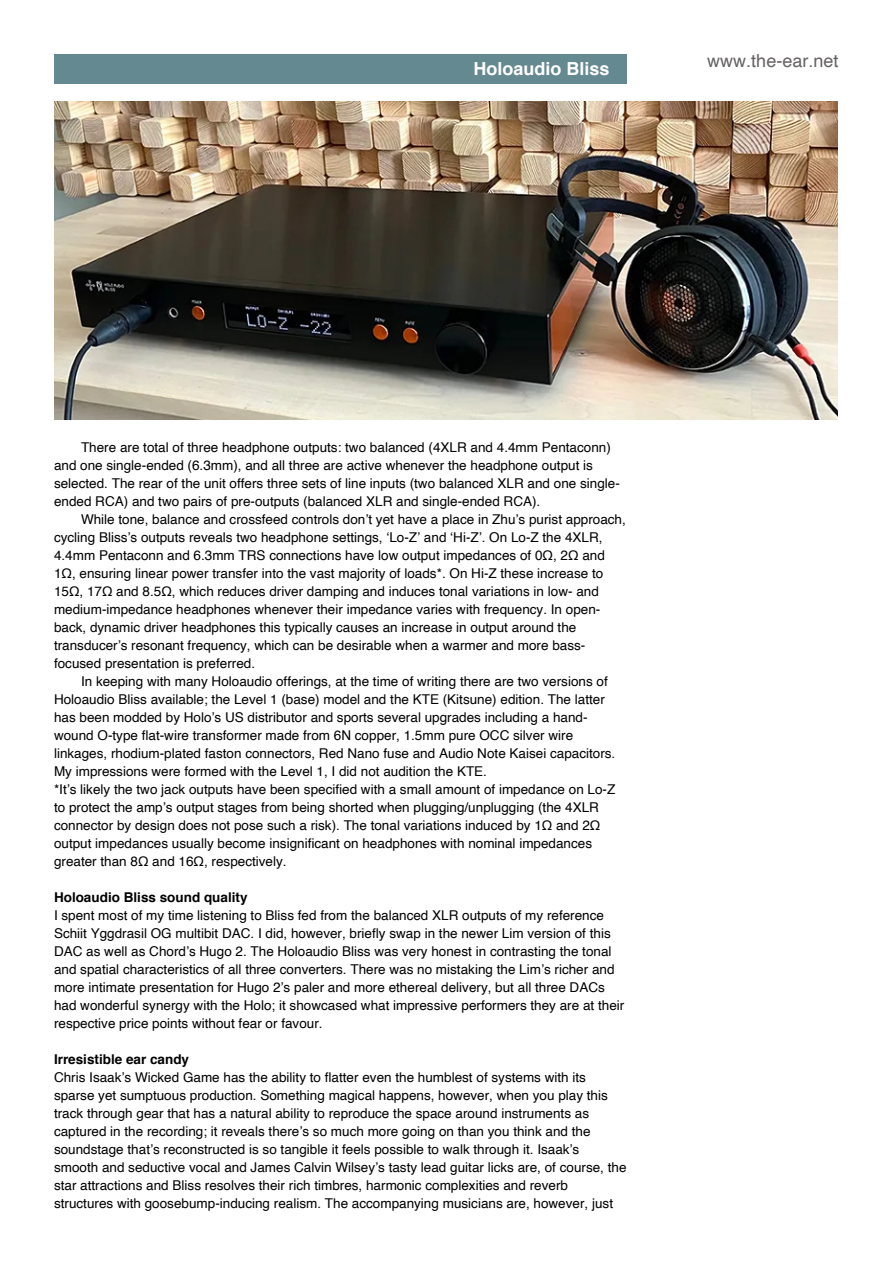
<style>
.page{position:relative;width:893px;height:1263px;background:#fff}
.page>*{position:absolute;margin:0;border:0;box-sizing:border-box;transform-origin:0 0}
.t1{font:18px "Helvetica";color:#656263}
.t2{font:700 18px "Helvetica";color:#fff}
.t3{font:13.5px/18px "Helvetica";color:#000}
.t4{font:700 13.5px "Helvetica";color:#000}
</style>
<div class="page">
<div style="left:54px;top:54px;width:573px;height:30px;background:#648991"></div>
<img style="left:54px;top:101px;width:783px;height:319px">
<h1 class="t2" style="left:473px;top:54px;width:138px">Holoaudio Bliss</h1>
<h1 class="t1" style="left:707px;top:47px;width:133px">www.the-ear.net</h1>
<p class="t3" style="left:54px;top:438px;width:567px;text-indent:27px">There are total of three headphone outputs: two balanced (4XLR and 4.4mm Pentaconn) and one single-ended (6.3mm), and all three are active whenever the headphone output is selected. The rear of the unit offers three sets of line inputs (two balanced XLR and one single&shy;ended RCA) and two pairs of pre-outputs (balanced XLR and single-ended RCA).</p>
<p class="t3" style="left:54px;top:510px;width:573px;text-indent:27px">While tone, balance and crossfeed controls don’t yet have a place in Zhu’s purist approach, cycling Bliss’s outputs reveals two headphone settings, ‘Lo-Z’ and ‘Hi-Z’. On Lo-Z the 4XLR, 4.4mm Pentaconn and 6.3mm TRS connections have low output impedances of 0Ω, 2Ω and 1Ω, ensuring linear power transfer into the vast majority of loads*. On Hi-Z these increase to 15Ω, 17Ω and 8.5Ω, which reduces driver damping and induces tonal variations in low- and medium-impedance headphones whenever their impedance varies with frequency. In open&shy;back, dynamic driver headphones this typically causes an increase in output around the transducer’s resonant frequency, which can be desirable when a warmer and more bass&shy;focused presentation is preferred.</p>
<p class="t3" style="left:54px;top:672px;width:563px;text-indent:27px">In keeping with many Holoaudio offerings, at the time of writing there are two versions of Holoaudio Bliss available; the Level 1 (base) model and the KTE (Kitsune) edition. The latter has been modded by Holo’s US distributor and sports several upgrades including a hand&shy;wound O-type 昀氀at-wire transformer made from 6N copper, 1.5mm pure OCC silver wire linkages, rhodium-plated faston connectors, Red Nano fuse and Audio Note Kaisei capacitors.<br>My impressions were formed with the Level 1, I did not audition the KTE.<br>*It’s likely the two jack outputs have been speci昀椀ed with a small amount of impedance on Lo-Z to protect the amp’s output stages from being shorted when plugging/unplugging (the 4XLR connector by design does not pose such a risk). The tonal variations induced by 1Ω and 2Ω output impedances usually become insigni昀椀cant on headphones with nominal impedances greater than 8Ω and 16Ω, respectively.</p>
<p class="t4" style="left:54px;top:886px;width:195px">Holoaudio Bliss sound quality</p>
<p class="t3" style="left:54px;top:906px;width:572px">I spent most of my time listening to Bliss fed from the balanced XLR outputs of my reference Schiit Yggdrasil OG multibit DAC. I did, however, brie昀氀y swap in the newer Lim version of this DAC as well as Chord’s Hugo 2. The Holoaudio Bliss was very honest in contrasting the tonal and spatial characteristics of all three converters. There was no mistaking the Lim’s richer and more intimate presentation for Hugo 2’s paler and more ethereal delivery, but all three DACs had wonderful synergy with the Holo; it showcased what impressive performers they are at their respective price points without fear or favour.</p>
<p class="t4" style="left:54px;top:1048px;width:137px">Irresistible ear candy</p>
<p class="t3" style="left:54px;top:1068px;width:574px">Chris Isaak’s Wicked Game has the ability to 昀氀atter even the humblest of systems with its sparse yet sumptuous production. Something magical happens, however, when you play this track through gear that has a natural ability to reproduce the space around instruments as captured in the recording; it reveals there’s so much more going on than you think and the soundstage that’s reconstructed is so tangible it feels possible to walk through it. Isaak’s smooth and seductive vocal and James Calvin Wilsey’s tasty lead guitar licks are, of course, the star attractions and Bliss resolves their rich timbres, harmonic complexities and reverb structures with goosebump-inducing realism. The accompanying musicians are, however, just</p>
</div>
